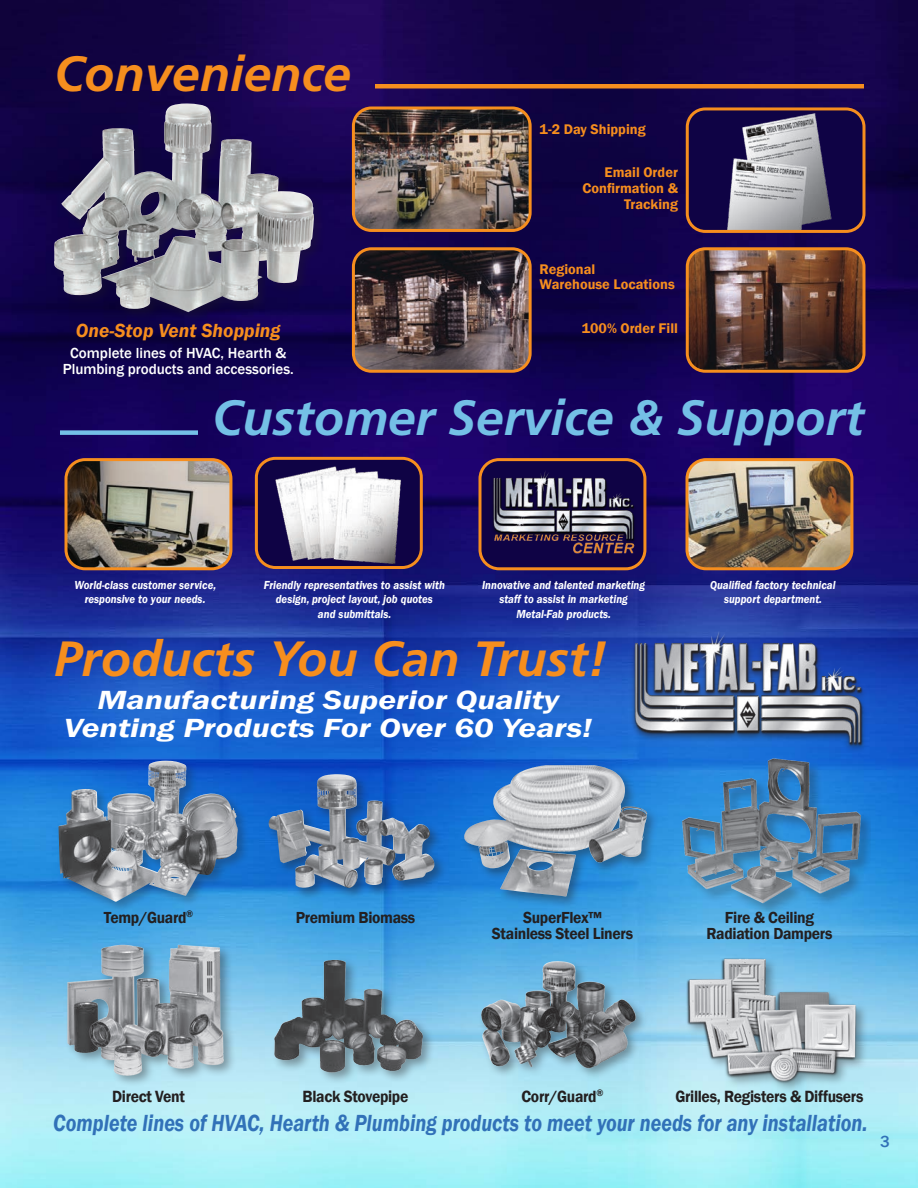
<style>
.page{position:relative;width:918px;height:1188px;background:#fff}
.page>*{position:absolute;margin:0;border:0;box-sizing:border-box;transform-origin:0 0}
.t1{font:italic 700 49.5px "Frutiger LT Std";color:#f68e1e}
.t2{font:italic 700 49.5px "Frutiger LT Std";color:#74c0e6}
.t3{font:italic 600 27px "Franklin Gothic";color:#fff;scale:1.25 1}
.t4{font:italic 600 24px "Franklin Gothic";color:#3171b8;scale:.84 1}
.t5{font:italic 600 19.5px "Franklin Gothic";color:#f68e1e}
.t6{font:600 16.8px "Franklin Gothic";letter-spacing:-.02em;color:#231f20;scale:.93 1}
.t7{font:600 16.5px/16.5px "Franklin Gothic";letter-spacing:-.02em;color:#231f20;text-align:center;scale:.95 1}
.t8{font:500 16.5px "Franklin Gothic";color:#3171b8}
.t9{font:500 15px/15.6px "Franklin Gothic";color:#fff;text-align:center}
.t10{font:600 14.4px/15.6px "Franklin Gothic";color:#f68e1e;text-align:right}
.t11{font:12px/14.4px "Franklin Gothic LT Com Dm It";color:#fff;text-align:center;scale:.9 1}
</style>
<div class="page">
<img style="left:0;top:0;width:918px;height:1188px">
<hr style="left:375px;top:84px;width:489px;height:4px;background:#f68e1e">
<div style="left:60px;top:430px;width:138px;height:5px;background:#74c0e6"></div>
<img style="left:353px;top:108px;width:177px;height:122px">
<div style="left:352px;top:106px;width:180px;height:126px;border:3px solid #f68e1e;border-radius:18px"></div>
<img style="left:353px;top:249px;width:177px;height:122px">
<div style="left:352px;top:247px;width:180px;height:126px;border:3px solid #f68e1e;border-radius:18px"></div>
<img style="left:66px;top:460px;width:165px;height:109px">
<div style="left:65px;top:458px;width:167px;height:112px;border:3px solid #f68e1e;border-radius:19px"></div>
<div style="left:256px;top:458px;width:165px;height:110px;background:#0f0345;border-radius:19px"></div>
<img style="left:275px;top:461px;width:134px;height:104px">
<div style="left:255px;top:457px;width:168px;height:112px;border:3px solid #f68e1e;border-radius:19px"></div>
<img style="left:480px;top:460px;width:165px;height:109px">
<div style="left:479px;top:458px;width:167px;height:112px;border:3px solid #f68e1e;border-radius:19px"></div>
<img style="left:687px;top:460px;width:165px;height:109px">
<div style="left:686px;top:458px;width:167px;height:112px;border:3px solid #f68e1e;border-radius:19px"></div>
<img style="left:689px;top:109px;width:173px;height:122px">
<div style="left:686px;top:107px;width:179px;height:126px;border:3px solid #f68e1e;border-radius:18px"></div>
<img style="left:687px;top:249px;width:177px;height:122px">
<div style="left:686px;top:247px;width:179px;height:126px;border:3px solid #f68e1e;border-radius:18px"></div>
<div style="left:56px;top:758px;width:194px;height:156px;background:#231f20;opacity:.3"></div>
<img style="left:58px;top:761px;width:173px;height:141px">
<div style="left:65px;top:941px;width:171px;height:147px;background:#bae9f5"></div>
<img style="left:58px;top:942px;width:180px;height:141px">
<div style="left:266px;top:771px;width:181px;height:129px;background:#231f20;opacity:.4"></div>
<img style="left:269px;top:774px;width:166px;height:114px">
<img style="left:260px;top:946px;width:180px;height:142px">
<div style="left:461px;top:762px;width:199px;height:147px;background:#231f20;opacity:.4"></div>
<img style="left:464px;top:765px;width:82px;height:103px">
<img style="left:467px;top:955px;width:179px;height:124px">
<div style="left:684px;top:956px;width:185px;height:138px;background:#231f20;opacity:.4"></div>
<img style="left:681px;top:943px;width:179px;height:141px">
<img style="left:624px;top:630px;width:248px;height:129px">
<div style="left:51px;top:101px;width:275px;height:223px;background:#231f20;opacity:.3"></div>
<img style="left:54px;top:104px;width:132px;height:172px">
<img style="left:673px;top:749px;width:197px;height:163px">
<p class="t1" style="left:54px;top:45px;width:299px">Convenience</p>
<p class="t5" style="left:76px;top:318px;width:206px">One-Stop Vent Shopping</p>
<p class="t9" style="left:63px;top:345px;width:233px">Complete lines of HVAC, Hearth &amp;<br>Plumbing products and accessories.</p>
<p class="t10" style="left:540px;top:122px;width:108px">1-2 Day Shipping</p>
<p class="t10" style="left:583px;top:165px;width:97px">Email Order<br>Confirmation &amp;<br>Tracking</p>
<p class="t10" style="left:540px;top:261px;width:137px;text-align:left">Regional<br>Warehouse Locations</p>
<p class="t10" style="left:582px;top:320px;width:98px">100% Order Fill</p>
<p class="t2" style="left:212px;top:389px;width:653px">Customer Service &amp; Support</p>
<p class="t11" style="left:75px;top:578px;width:159px">World-class customer service, responsive to your needs.</p>
<p class="t11" style="left:264px;top:578px;width:203px">Friendly representatives to assist with design, project layout, job quotes<br>and submittals.</p>
<p class="t11" style="left:482px;top:578px;width:183px">Innovative and talented marketing staff to assist in marketing<br>Metal-Fab products.</p>
<p class="t11" style="left:710px;top:578px;width:141px">Qualified factory technical support department.</p>
<p class="t1" style="left:54px;top:630px;width:555px">Products You Can Trust!</p>
<p class="t3" style="left:97px;top:682px;width:371px">Manufacturing Superior Quality</p>
<p class="t3" style="left:64px;top:711px;width:424px">Venting Products For Over 60 Years!</p>
<p class="t7" style="left:104px;top:909px;width:96px">Temp/Guard<sup>®</sup></p>
<p class="t7" style="left:296px;top:909px;width:127px">Premium Biomass</p>
<p class="t7" style="left:492px;top:909px;width:150px">SuperFlex™<br>Stainless Steel Liners</p>
<p class="t7" style="left:706px;top:909px;width:134px">Fire &amp; Ceiling<br>Radiation Dampers</p>
<p class="t6" style="left:112px;top:1086px;width:80px">Direct Vent</p>
<p class="t6" style="left:303px;top:1086px;width:115px">Black Stovepipe</p>
<p class="t6" style="left:522px;top:1086px;width:90px">Corr/Guard<sup>®</sup></p>
<p class="t6" style="left:675px;top:1086px;width:204px">Grilles, Registers &amp; Diffusers</p>
<p class="t4" style="left:53px;top:1108px;width:971px">Complete lines of HVAC, Hearth &amp; Plumbing products to meet your needs for any installation.</p>
<p class="t8" style="left:880px;top:1131px;width:11px">3</p>
</div>
